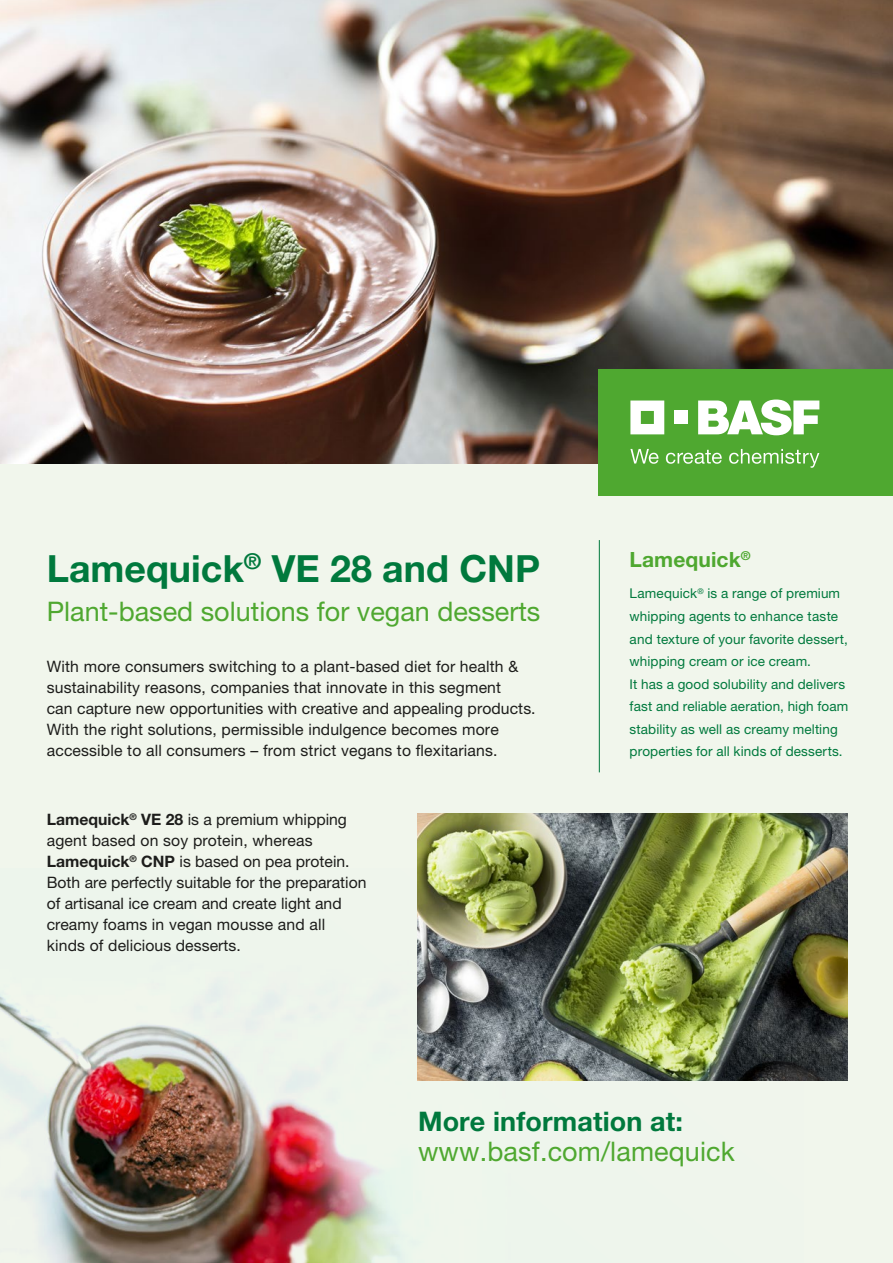
<style>
.page{position:relative;width:893px;height:1263px;background:#f1f6ec}
.page>*{position:absolute;margin:0;border:0;box-sizing:border-box;transform-origin:0 0}
.t1{font:700 37.5px "Helvetica Neue LT Pro";color:#00793d}
.t2{font:27px "Helvetica Neue LT Pro";color:#4fa830}
.t3{font:700 27px "Helvetica Neue LT Pro";letter-spacing:.005em;color:#00793d}
.t4{font:700 21px "Helvetica Neue LT Pro";letter-spacing:.005em;color:#4fa830}
.t5{font:15.75px/21px "Helvetica Neue LT Pro";letter-spacing:.01em;color:#1d1d1b}
.t6{font:13.5px/22.5px "Helvetica Neue LT Pro";letter-spacing:.01em;color:#00793d}
.s1{font-weight:700}
</style>
<div class="page">
<img style="left:0;top:868px;width:804px;height:395px">
<img style="left:0;top:0;width:893px;height:463px">
<div style="left:599px;top:369px;width:294px;height:126px;background:#4fa830"></div>
<svg style="left:630px;top:400px;width:34px;height:34px"></svg>
<div style="left:675px;top:411px;width:13px;height:13px;background:#fff"></div>
<svg style="left:698px;top:399px;width:121px;height:36px"></svg>
<svg style="left:630px;top:449px;width:28px;height:15px"></svg>
<svg style="left:666px;top:450px;width:56px;height:14px"></svg>
<svg style="left:729px;top:449px;width:90px;height:19px"></svg>
<img style="left:418px;top:814px;width:430px;height:266px">
<hr style="left:599px;top:540px;width:1px;height:232px;background:#00793d">
<h1 class="t1" style="left:47px;top:545px;width:495px">Lamequick<sup>®</sup> VE 28 and CNP</h1>
<h2 class="t2" style="left:47px;top:595px;width:495px">Plant-based solutions for vegan desserts</h2>
<p class="t5" style="left:47px;top:656px;width:490px">With more consumers switching to a plant-based diet for health &amp; sustainability reasons, companies that innovate in this segment<br>can capture new opportunities with creative and appealing products.<br>With the right solutions, permissible indulgence becomes more accessible to all consumers – from strict vegans to flexitarians.</p>
<p class="t5" style="left:47px;top:809px;width:321px"><span class="s1">Lamequick</span><sup>®</sup> <span class="s1">VE 28</span> is a premium whipping agent based on soy protein, whereas <span class="s1">Lamequick</span><sup>®</sup> <span class="s1">CNP</span> is based on pea protein.<br>Both are perfectly suitable for the preparation of artisanal ice cream and create light and creamy foams in vegan mousse and all kinds of delicious desserts.</p>
<h3 class="t4" style="left:630px;top:546px;width:123px">Lamequick<sup>®</sup></h3>
<p class="t6" style="left:630px;top:582px;width:220px">Lamequick<sup>®</sup> is a range of premium whipping agents to enhance taste and texture of your favorite dessert, whipping cream or ice cream.<br>It has a good solubility and delivers fast and reliable aeration, high foam stability as well as creamy melting properties for all kinds of desserts.</p>
<h2 class="t3" style="left:418px;top:1104px;width:266px">More information at:</h2>
<h2 class="t2" style="left:418px;top:1135px;width:318px">www.basf.com/lamequick</h2>
</div>
